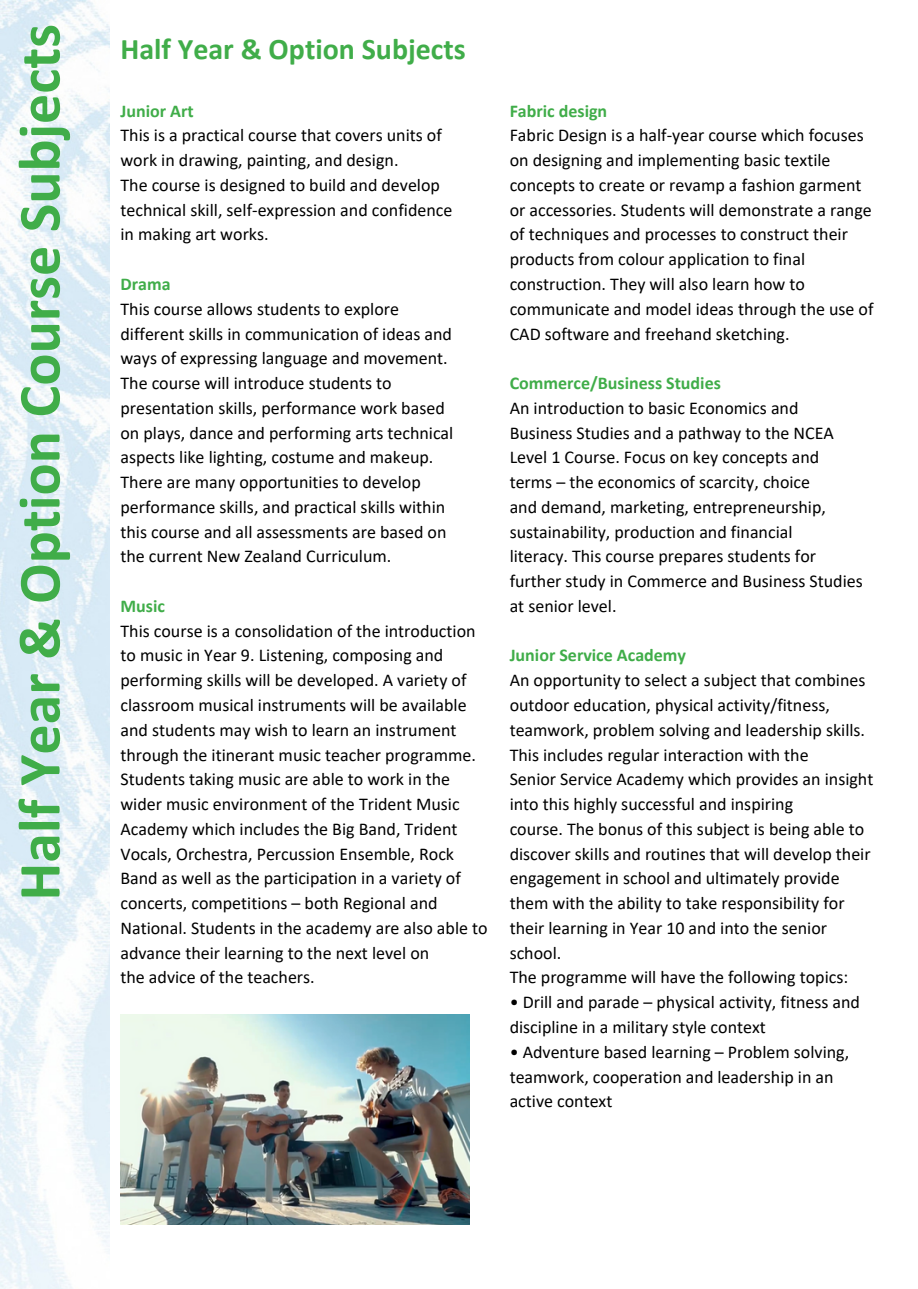
<style>
.page{position:relative;width:918px;height:1289px;background:#fff}
.page>*{position:absolute;margin:0;border:0;box-sizing:border-box;transform-origin:0 0}
.t1{font:700 60px "Calibri";color:#40ad49}
.t2{font:700 30px "Calibri";color:#40ad49}
.t3{font:18px/24.8px "Calibri";color:#000}
.t4{font:700 18px "Calibri";color:#40ad49}
</style>
<div class="page">
<img style="left:0;top:0;width:109px;height:1288px">
<img style="left:120px;top:1014px;width:349px;height:210px">
<p class="t1" style="left:14px;top:900px;width:878px;rotate:-90deg">Half Year &amp; Option Course Subjects</p>
<p class="t2" style="left:120px;top:37px;width:347px">Half Year &amp; Option Subjects</p>
<p class="t4" style="left:120px;top:103px;width:75px">Junior Art</p>
<p class="t3" style="left:120px;top:124px;width:323px">This is a practical course that covers units of</p>
<p class="t3" style="left:120px;top:149px;width:280px">work in drawing, painting, and design.</p>
<p class="t3" style="left:120px;top:174px;width:321px">The course is designed to build and develop</p>
<p class="t3" style="left:120px;top:199px;width:333px">technical skill, self-expression and confidence</p>
<p class="t3" style="left:120px;top:223px;width:150px">in making art works.</p>
<p class="t4" style="left:120px;top:276px;width:52px">Drama</p>
<p class="t3" style="left:120px;top:298px;width:280px">This course allows students to explore</p>
<p class="t3" style="left:120px;top:322px;width:333px">different skills in communication of ideas and</p>
<p class="t3" style="left:120px;top:347px;width:329px">ways of expressing language and movement.</p>
<p class="t3" style="left:120px;top:372px;width:273px">The course will introduce students to</p>
<p class="t3" style="left:120px;top:397px;width:326px">presentation skills, performance work based</p>
<p class="t3" style="left:120px;top:421px;width:334px">on plays, dance and performing arts technical</p>
<p class="t3" style="left:120px;top:446px;width:315px">aspects like lighting, costume and makeup.</p>
<p class="t3" style="left:120px;top:471px;width:302px">There are many opportunities to develop</p>
<p class="t3" style="left:120px;top:496px;width:326px">performance skills, and practical skills within</p>
<p class="t3" style="left:120px;top:520px;width:328px">this course and all assessments are based on</p>
<p class="t3" style="left:120px;top:545px;width:272px">the current New Zealand Curriculum.</p>
<p class="t4" style="left:120px;top:598px;width:46px">Music</p>
<p class="t3" style="left:120px;top:619px;width:357px">This course is a consolidation of the introduction to music in Year 9. Listening, composing and</p>
<p class="t3" style="left:120px;top:669px;width:348px">performing skills will be developed. A variety of classroom musical instruments will be available</p>
<p class="t3" style="left:120px;top:718px;width:357px">and students may wish to learn an instrument through the itinerant music teacher programme.</p>
<p class="t3" style="left:120px;top:768px;width:341px">Students taking music are able to work in the wider music environment of the Trident Music</p>
<p class="t3" style="left:120px;top:817px;width:339px">Academy which includes the Big Band, Trident<br>Vocals, Orchestra, Percussion Ensemble, Rock</p>
<p class="t3" style="left:120px;top:867px;width:342px">Band as well as the participation in a variety of concerts, competitions – both Regional and</p>
<p class="t3" style="left:120px;top:916px;width:369px">National. Students in the academy are also able to advance their learning to the next level on</p>
<p class="t3" style="left:120px;top:966px;width:196px">the advice of the teachers.</p>
<p class="t4" style="left:510px;top:103px;width:99px">Fabric design</p>
<p class="t3" style="left:510px;top:124px;width:365px">Fabric Design is a half-year course which focuses on designing and implementing basic textile concepts to create or revamp a fashion garment or accessories. Students will demonstrate a range of techniques and processes to construct their products from colour application to final construction. They will also learn how to communicate and model ideas through the use of CAD software and freehand sketching.</p>
<p class="t4" style="left:510px;top:375px;width:213px">Commerce/Business Studies</p>
<p class="t3" style="left:510px;top:397px;width:290px">An introduction to basic Economics and</p>
<p class="t3" style="left:510px;top:421px;width:326px">Business Studies and a pathway to the NCEA</p>
<p class="t3" style="left:510px;top:446px;width:311px">Level 1 Course. Focus on key concepts and</p>
<p class="t3" style="left:510px;top:471px;width:302px">terms – the economics of scarcity, choice</p>
<p class="t3" style="left:510px;top:496px;width:318px">and demand, marketing, entrepreneurship,</p>
<p class="t3" style="left:510px;top:520px;width:284px">sustainability, production and financial</p>
<p class="t3" style="left:510px;top:545px;width:308px">literacy. This course prepares students for</p>
<p class="t3" style="left:510px;top:570px;width:355px">further study in Commerce and Business Studies at senior level.</p>
<p class="t4" style="left:510px;top:648px;width:178px">Junior Service Academy</p>
<p class="t3" style="left:510px;top:669px;width:357px">An opportunity to select a subject that combines outdoor education, physical activity/fitness,</p>
<p class="t3" style="left:510px;top:718px;width:357px">teamwork, problem solving and leadership skills.<br>This includes regular interaction with the</p>
<p class="t3" style="left:510px;top:768px;width:365px">Senior Service Academy which provides an insight into this highly successful and inspiring</p>
<p class="t3" style="left:510px;top:817px;width:356px">course. The bonus of this subject is being able to</p>
<p class="t3" style="left:510px;top:842px;width:363px">discover skills and routines that will develop their engagement in school and ultimately provide</p>
<p class="t3" style="left:510px;top:892px;width:336px">them with the ability to take responsibility for their learning in Year 10 and into the senior</p>
<p class="t3" style="left:510px;top:941px;width:53px">school.</p>
<p class="t3" style="left:510px;top:966px;width:340px">The programme will have the following topics:</p>
<p class="t3" style="left:510px;top:991px;width:352px">• Drill and parade – physical activity, fitness and discipline in a military style context</p>
<p class="t3" style="left:510px;top:1040px;width:341px">• Adventure based learning – Problem solving, teamwork, cooperation and leadership in an</p>
<p class="t3" style="left:510px;top:1090px;width:104px">active context</p>
</div>
